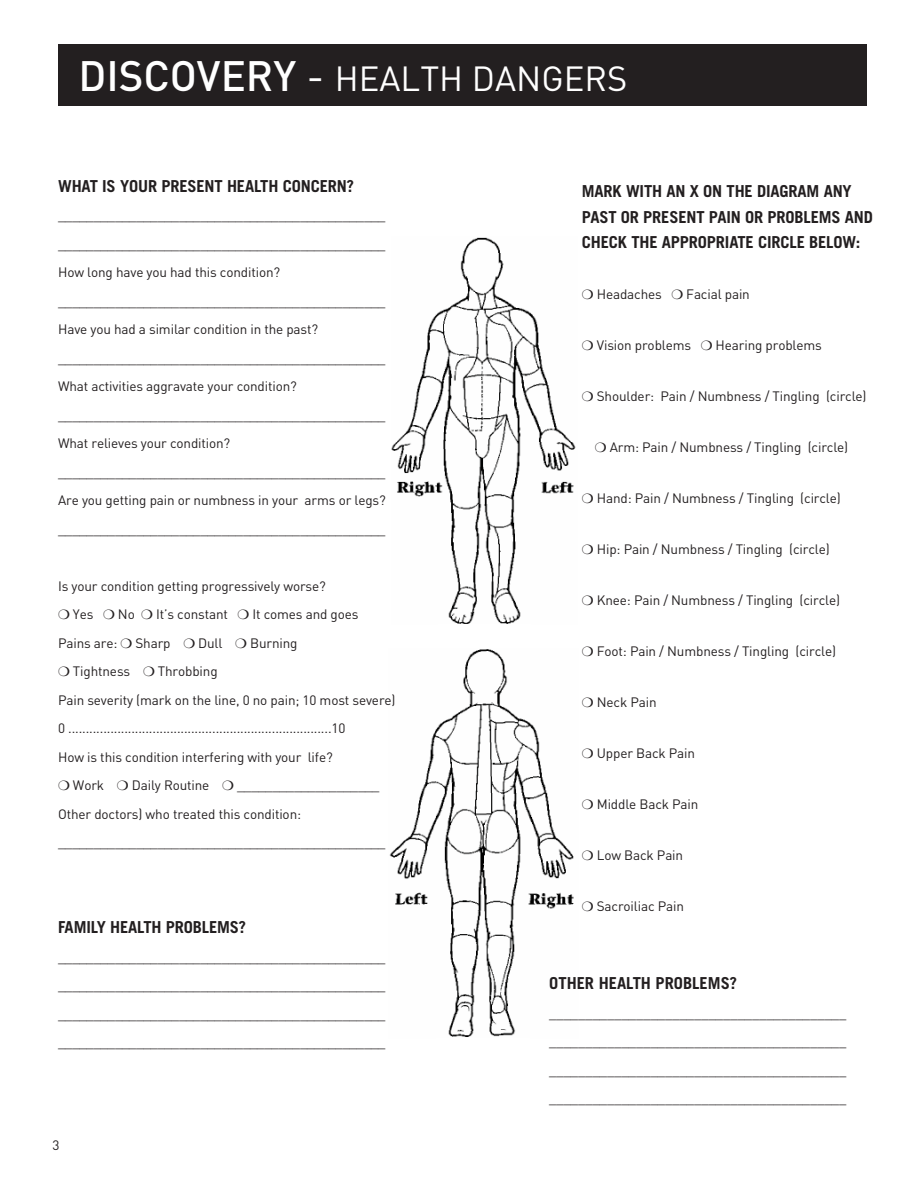
<style>
.page{position:relative;width:920px;height:1188px;background:#fff}
.page>*{position:absolute;margin:0;border:0;box-sizing:border-box;transform-origin:0 0}
.t1{font:34.5px "DIN";color:#fff}
.t2{font:700 16.5px/25.5px "Trade Gothic";letter-spacing:-.01em;color:#231f20}
.t3{font:13.5px "DIN";letter-spacing:-.01em;color:#231f20}
.s1{font-weight:500;font-size:42px}
.s2{font-size:42px}
</style>
<div class="page">
<div style="left:58px;top:44px;width:809px;height:62px;background:#231f20"></div>
<img style="left:391px;top:237px;width:185px;height:387px">
<img style="left:389px;top:649px;width:185px;height:388px">
<p class="t1" style="left:78px;top:57px;width:551px"><span class="s1">DISCOVERY</span> <span class="s2">-</span> HEALTH DANGERS</p>
<p class="t2" style="left:58px;top:173px;width:297px">WHAT IS YOUR PRESENT HEALTH CONCERN?</p>
<p class="t3" style="left:58px;top:207px;width:329px">______________________________________________</p>
<p class="t3" style="left:58px;top:235px;width:329px">______________________________________________</p>
<p class="t3" style="left:58px;top:264px;width:224px">How long have you had this condition?</p>
<p class="t3" style="left:58px;top:292px;width:329px">______________________________________________</p>
<p class="t3" style="left:58px;top:321px;width:262px">Have you had a similar condition in the past?</p>
<p class="t3" style="left:58px;top:349px;width:329px">______________________________________________</p>
<p class="t3" style="left:58px;top:378px;width:240px">What activities aggravate your condition?</p>
<p class="t3" style="left:58px;top:406px;width:329px">______________________________________________</p>
<p class="t3" style="left:58px;top:435px;width:174px">What relieves your condition?</p>
<p class="t3" style="left:58px;top:463px;width:329px">______________________________________________</p>
<p class="t3" style="left:58px;top:492px;width:329px">Are you getting pain or numbness in your arms or legs?</p>
<p class="t3" style="left:58px;top:520px;width:329px">______________________________________________</p>
<p class="t3" style="left:58px;top:577px;width:269px">Is your condition getting progressively worse?</p>
<p class="t3" style="left:73px;top:606px;width:22px">Yes</p>
<p class="t3" style="left:118px;top:606px;width:18px">No</p>
<p class="t3" style="left:156px;top:606px;width:73px">It’s constant</p>
<p class="t3" style="left:252px;top:606px;width:108px">It comes and goes</p>
<p class="t3" style="left:58px;top:634px;width:61px">Pains are:</p>
<p class="t3" style="left:135px;top:634px;width:37px">Sharp</p>
<p class="t3" style="left:198px;top:634px;width:26px">Dull</p>
<p class="t3" style="left:250px;top:634px;width:49px">Burning</p>
<p class="t3" style="left:73px;top:663px;width:59px">Tightness</p>
<p class="t3" style="left:158px;top:663px;width:61px">Throbbing</p>
<p class="t3" style="left:58px;top:691px;width:339px">Pain severity (mark on the line, 0 no pain; 10 most severe)</p>
<p class="t3" style="left:58px;top:720px;width:289px">0 ...........................................................................10</p>
<p class="t3" style="left:58px;top:748px;width:276px">How is this condition interfering with your life?</p>
<p class="t3" style="left:73px;top:777px;width:33px">Work</p>
<p class="t3" style="left:132px;top:777px;width:79px">Daily Routine</p>
<p class="t3" style="left:237px;top:777px;width:144px">____________________</p>
<p class="t3" style="left:58px;top:805px;width:245px">Other doctors) who treated this condition:</p>
<p class="t3" style="left:58px;top:834px;width:329px">______________________________________________</p>
<p class="t2" style="left:58px;top:914px;width:190px">FAMILY HEALTH PROBLEMS?</p>
<p class="t3" style="left:58px;top:948px;width:329px">______________________________________________</p>
<p class="t3" style="left:58px;top:976px;width:329px">______________________________________________</p>
<p class="t3" style="left:58px;top:1005px;width:329px">______________________________________________</p>
<p class="t3" style="left:58px;top:1033px;width:329px">______________________________________________</p>
<p class="t3" style="left:52px;top:1136px;width:9px">3</p>
<p class="t2" style="left:582px;top:178px;width:293px">MARK WITH AN X ON THE DIAGRAM ANY<br>PAST OR PRESENT PAIN OR PROBLEMS AND<br>CHECK THE APPROPRIATE CIRCLE BELOW:</p>
<p class="t3" style="left:597px;top:286px;width:67px">Headaches</p>
<p class="t3" style="left:686px;top:286px;width:65px">Facial pain</p>
<p class="t3" style="left:597px;top:337px;width:96px">Vision problems</p>
<p class="t3" style="left:716px;top:337px;width:108px">Hearing problems</p>
<p class="t3" style="left:597px;top:388px;width:271px">Shoulder: Pain / Numbness / Tingling (circle)</p>
<p class="t3" style="left:610px;top:439px;width:240px">Arm: Pain / Numbness / Tingling (circle)</p>
<p class="t3" style="left:597px;top:490px;width:246px">Hand: Pain / Numbness / Tingling (circle)</p>
<p class="t3" style="left:597px;top:541px;width:234px">Hip: Pain / Numbness / Tingling (circle)</p>
<p class="t3" style="left:597px;top:592px;width:245px">Knee: Pain / Numbness / Tingling (circle)</p>
<p class="t3" style="left:597px;top:643px;width:241px">Foot: Pain / Numbness / Tingling (circle)</p>
<p class="t3" style="left:597px;top:694px;width:61px">Neck Pain</p>
<p class="t3" style="left:597px;top:745px;width:100px">Upper Back Pain</p>
<p class="t3" style="left:597px;top:796px;width:103px">Middle Back Pain</p>
<p class="t3" style="left:597px;top:847px;width:88px">Low Back Pain</p>
<p class="t3" style="left:597px;top:898px;width:89px">Sacroiliac Pain</p>
<p class="t2" style="left:549px;top:970px;width:189px">OTHER HEALTH PROBLEMS?</p>
<p class="t3" style="left:549px;top:1004px;width:299px">_________________________________________</p>
<p class="t3" style="left:549px;top:1033px;width:299px">_________________________________________</p>
<p class="t3" style="left:549px;top:1061px;width:299px">_________________________________________</p>
<p class="t3" style="left:549px;top:1090px;width:299px">_________________________________________</p>
</div>
